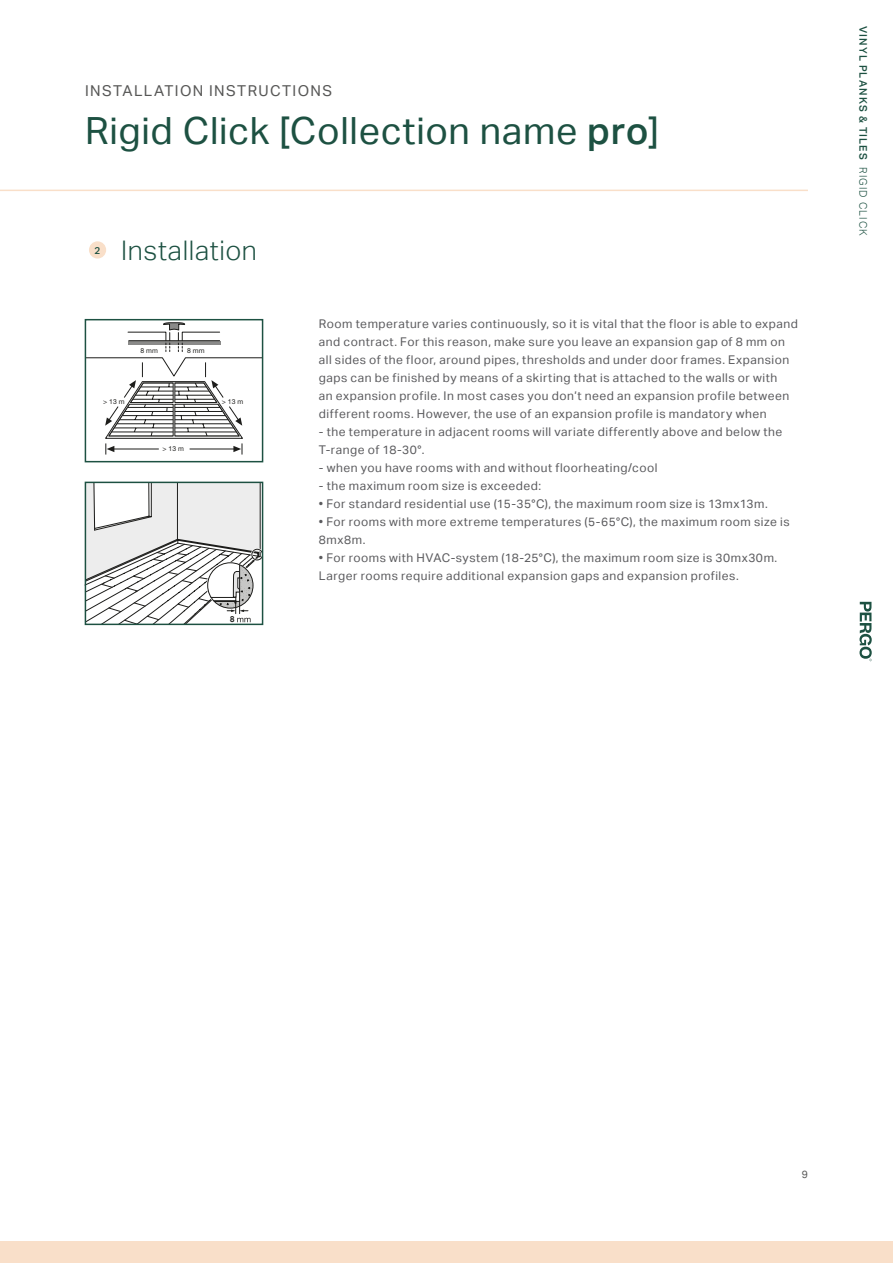
<style>
.page{position:relative;width:893px;height:1263px;background:#fff}
.page>*{position:absolute;margin:0;border:0;box-sizing:border-box;transform-origin:0 0}
.t1{font:37.5px "Aktiv Grotesk";letter-spacing:.02em;color:#1d5142}
.Titel{font:300 27px "Aktiv Grotesk";letter-spacing:.025em;color:#1d5142}
.t2{font:15px "Aktiv Grotesk";letter-spacing:.095em;color:#575756}
.brood{font:12px/18px "Aktiv Grotesk";letter-spacing:.04em;color:#5a5a5d}
.t3{font:500 10.5px "Aktiv Grotesk";letter-spacing:.11em;color:#1d5142}
.t4{font:10.5px "Aktiv Grotesk";color:#575756}
.Tussentitel{font:500 9.9px "Aktiv Grotesk";color:#1d5142}
.t5{font:8.7px "Futura Dem";color:#1d1d1b}
.t6{font:6.9px "Helvetica Neue LTW1 G";color:#1d1d1b}
.s1{font-weight:500}
.s2{font-weight:300}
</style>
<div class="page">
<svg style="left:859px;top:602px;width:13px;height:59px"></svg>
<hr style="left:0;top:190px;width:808px;height:1px;background:#f9dfc9">
<div style="left:0;top:1242px;width:893px;height:21px;background:#f9dfc9"></div>
<svg style="left:88px;top:322px;width:172px;height:133px"></svg>
<div style="left:85px;top:319px;width:178px;height:143px;border:2px solid #1d5142"></div>
<div style="left:89px;top:241px;width:17px;height:18px;background:#f9dfc9;border-radius:50%"></div>
<svg style="left:84px;top:482px;width:176px;height:142px"></svg>
<div style="left:85px;top:482px;width:178px;height:143px;border:2px solid #1d5142"></div>
<p class="t2" style="left:85px;top:82px;width:249px">INSTALLATION INSTRUCTIONS</p>
<h1 class="t1" style="left:85px;top:109px;width:575px">Rigid Click [Collection name <span class="s1">pro</span>]</h1>
<p class="Tussentitel" style="left:95px;top:244px;width:7px">2</p>
<p class="Titel" style="left:121px;top:234px;width:137px">Installation</p>
<p class="t6" style="left:141px;top:347px;width:19px">8 mm</p>
<p class="t6" style="left:187px;top:347px;width:19px">8 mm</p>
<p class="t6" style="left:103px;top:397px;width:23px">&gt; 13 m</p>
<p class="t6" style="left:222px;top:397px;width:23px">&gt; 13 m</p>
<p class="t6" style="left:163px;top:444px;width:23px">&gt; 13 m</p>
<p class="t5" style="left:230px;top:614px;width:6px">8</p>
<p class="brood" style="left:319px;top:314px;width:481px">Room temperature varies continuously, so it is vital that the floor is able to expand and contract. For this reason, make sure you leave an expansion gap of 8 mm on all sides of the floor, around pipes, thresholds and under door frames. Expansion gaps can be finished by means of a skirting that is attached to the walls or with<br>an expansion profile. In most cases you don’t need an expansion profile between different rooms. However, the use of an expansion profile is mandatory when</p>
<p class="brood" style="left:319px;top:422px;width:465px">- the temperature in adjacent rooms will variate differently above and below the<br>T-range of 18-30°.</p>
<p class="brood" style="left:319px;top:458px;width:340px">- when you have rooms with and without floorheating/cool</p>
<p class="brood" style="left:319px;top:476px;width:224px">- the maximum room size is exceeded:</p>
<p class="brood" style="left:319px;top:494px;width:450px">• For standard residential use (15-35°C), the maximum room size is 13mx13m.</p>
<p class="brood" style="left:319px;top:512px;width:472px">• For rooms with more extreme temperatures (5-65°C), the maximum room size is<br>8mx8m.</p>
<p class="brood" style="left:319px;top:548px;width:460px">• For rooms with HVAC-system (18-25°C), the maximum room size is 30mx30m.</p>
<p class="brood" style="left:319px;top:566px;width:421px">Larger rooms require additional expansion gaps and expansion profiles.</p>
<p class="t3" style="left:869px;top:26px;width:211px;rotate:90deg">VINYL PLANKS &amp; TILES <span class="s2">RIGID CLICK</span></p>
<p class="t4" style="left:802px;top:1168px;width:8px">9</p>
</div>
